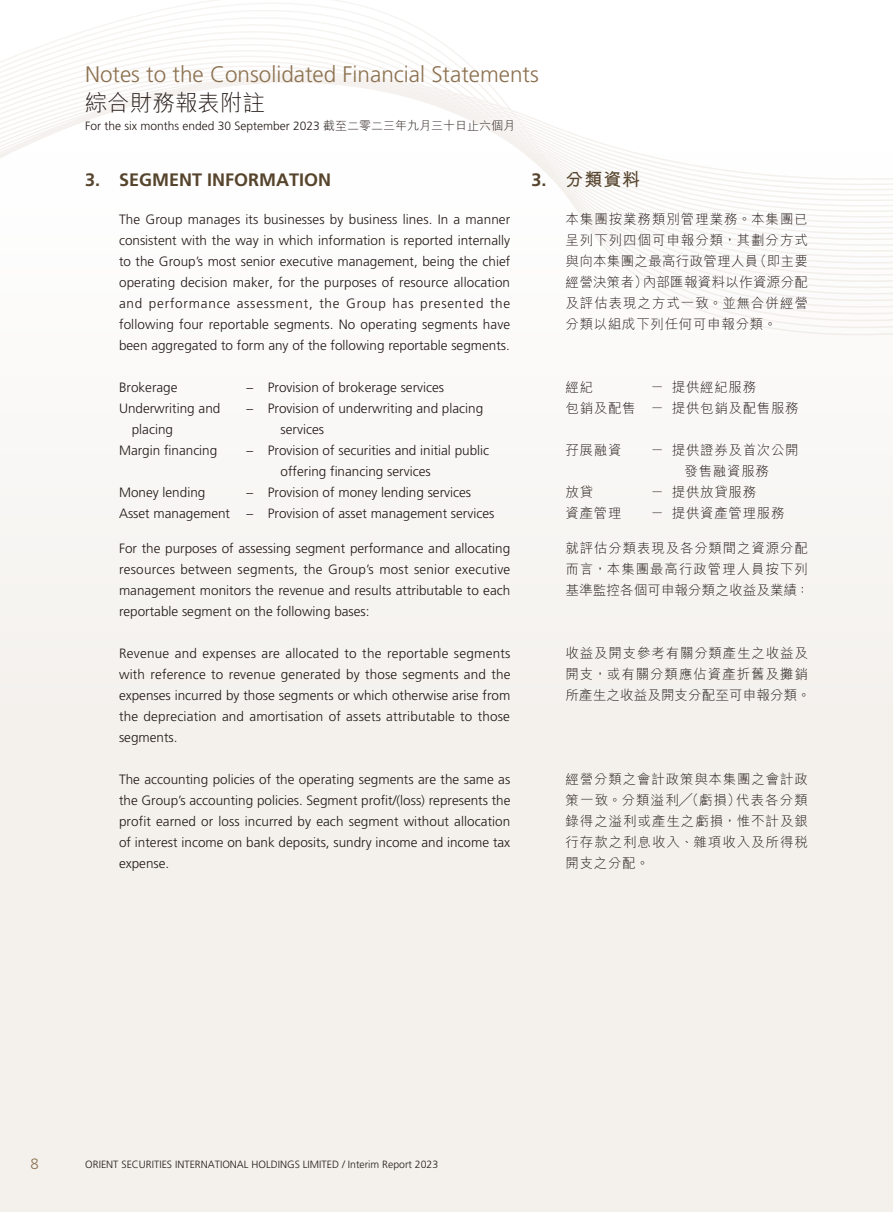
<style>
.page{position:relative;width:893px;height:1212px;background:#fff}
.page>*{position:absolute;margin:0;border:0;box-sizing:border-box;transform-origin:0 0}
.t1{font:300 22.5px "Frutiger LT Std";color:#8c7150}
.t2{font:300 22.5px "M Hei HK";color:#231916}
.t3{font:700 18px "Frutiger LT Std";color:#56442d}
.t4{font:700 18px "M Hei HK";color:#56442d}
.t5{font:300 15px "Frutiger LT Std";color:#8c7150}
.t6{font:300 13.5px/21px "Frutiger LT Std";color:#231916;text-align:justify}
.t7{font:300 13.5px/21px "M Hei HK";letter-spacing:.05em;color:#231916;text-align:justify}
.t8{font:300 12px "Frutiger LT Std";color:#231916}
.t9{font:300 10.5px "Frutiger LT Std";color:#231916}
.s1{font-family:"M Hei HK"}
.s2{font-family:"Frutiger LT Std"}
</style>
<div class="page">
<div style="left:0;top:153px;width:893px;height:1059px;background:#f4f1ed"></div>
<div style="left:0;top:328px;width:893px;height:7px;background:#fbfbf9"></div>
<div style="left:0;top:321px;width:893px;height:7px;background:#fcfbfa"></div>
<div style="left:0;top:314px;width:893px;height:7px;background:#fcfbfa"></div>
<div style="left:0;top:301px;width:893px;height:7px;background:#fcfbfa"></div>
<div style="left:0;top:288px;width:893px;height:7px;background:#fcfcfb"></div>
<div style="left:0;top:282px;width:893px;height:6px;background:#fcfcfb"></div>
<svg style="left:0;top:276px;width:893px;height:6px"></svg>
<svg style="left:0;top:270px;width:893px;height:6px"></svg>
<svg style="left:0;top:264px;width:893px;height:6px"></svg>
<svg style="left:0;top:258px;width:893px;height:6px"></svg>
<svg style="left:0;top:0;width:893px;height:256px"></svg>
<h1 class="t1" style="left:85px;top:62px;width:455px">Notes to the Consolidated Financial Statements</h1>
<h1 class="t2" style="left:85px;top:91px;width:181px">綜合財務報表附註</h1>
<p class="t8" style="left:85px;top:119px;width:432px">For the six months ended 30 September 2023 <span class="s1">截至二零二三年九月三十日止六個月</span></p>
<h2 class="t4" style="left:531px;top:166px;width:110px"><span class="s2">3.</span> 分類資料</h2>
<p class="t7" style="left:566px;top:208px;width:244px">本集團按業務類別管理業務。本集團已呈列下列四個可申報分類，其劃分方式與向本集團之最高行政管理人員（即主要經營決策者）內部匯報資料以作資源分配及評估表現之方式一致。並無合併經營分類以組成下列任何可申報分類。</p>
<h2 class="t3" style="left:85px;top:169px;width:248px">3. SEGMENT INFORMATION</h2>
<p class="t6" style="left:119px;top:209px;width:393px">The Group manages its businesses by business lines. In a manner consistent with the way in which information is reported internally to the Group’s most senior executive management, being the chief operating decision maker, for the purposes of resource allocation and performance assessment, the Group has presented the following four reportable segments. No operating segments have been aggregated to form any of the following reportable segments.</p>
<p class="t6" style="left:119px;top:377px;width:60px">Brokerage</p>
<p class="t6" style="left:247px;top:377px;width:199px">– Provision of brokerage services</p>
<p class="t6" style="left:132px;top:398px;width:90px;text-indent:-13px">Underwriting and placing</p>
<p class="t6" style="left:281px;top:398px;width:204px;text-indent:-34px">– Provision of underwriting and placing services</p>
<p class="t6" style="left:119px;top:440px;width:100px">Margin financing</p>
<p class="t6" style="left:281px;top:440px;width:210px;text-indent:-34px">– Provision of securities and initial public offering financing services</p>
<p class="t6" style="left:119px;top:482px;width:88px">Money lending</p>
<p class="t7" style="left:566px;top:377px;width:235px;text-indent:85px">－提供經紀服務<br>包銷及配售 －提供包銷及配售服務</p>
<p class="t7" style="left:566px;top:440px;width:58px">孖展融資</p>
<p class="t7" style="left:651px;top:440px;width:150px;text-align:center">－提供證券及首次公開發售融資服務</p>
<p class="t7" style="left:566px;top:482px;width:29px">放貸</p>
<p class="t7" style="left:651px;top:482px;width:107px">－提供放貸服務</p>
<p class="t7" style="left:566px;top:503px;width:58px">資產管理</p>
<p class="t7" style="left:651px;top:503px;width:135px">－提供資產管理服務</p>
<p class="t7" style="left:566px;top:537px;width:245px">就評估分類表現及各分類間之資源分配而言，本集團最高行政管理人員按下列基準監控各個可申報分類之收益及業績：</p>
<p class="t7" style="left:566px;top:377px;width:29px">經紀</p>
<p class="t6" style="left:119px;top:482px;width:377px;text-indent:128px">– Provision of money lending services<br>Asset management – Provision of asset management services</p>
<p class="t6" style="left:119px;top:538px;width:393px">For the purposes of assessing segment performance and allocating resources between segments, the Group’s most senior executive management monitors the revenue and results attributable to each reportable segment on the following bases:</p>
<p class="t6" style="left:119px;top:643px;width:393px">Revenue and expenses are allocated to the reportable segments with reference to revenue generated by those segments and the expenses incurred by those segments or which otherwise arise from the depreciation and amortisation of assets attributable to those segments.</p>
<p class="t6" style="left:119px;top:769px;width:393px">The accounting policies of the operating segments are the same as the Group’s accounting policies. Segment profit/(loss) represents the profit earned or loss incurred by each segment without allocation of interest income on bank deposits, sundry income and income tax expense.</p>
<p class="t7" style="left:566px;top:642px;width:247px;text-align:left">收益及開支參考有關分類產生之收益及開支，或有關分類應佔資產折舊及攤銷所產生之收益及開支分配至可申報分類。</p>
<p class="t7" style="left:566px;top:768px;width:244px">經營分類之會計政策與本集團之會計政策一致。分類溢利╱（虧損）代表各分類錄得之溢利或產生之虧損，惟不計及銀行存款之利息收入、雜項收入及所得稅開支之分配。</p>
<p class="t5" style="left:30px;top:1155px;width:10px">8</p>
<p class="t9" style="left:85px;top:1158px;width:354px">ORIENT SECURITIES INTERNATIONAL HOLDINGS LIMITED / Interim Report 2023</p>
</div>
